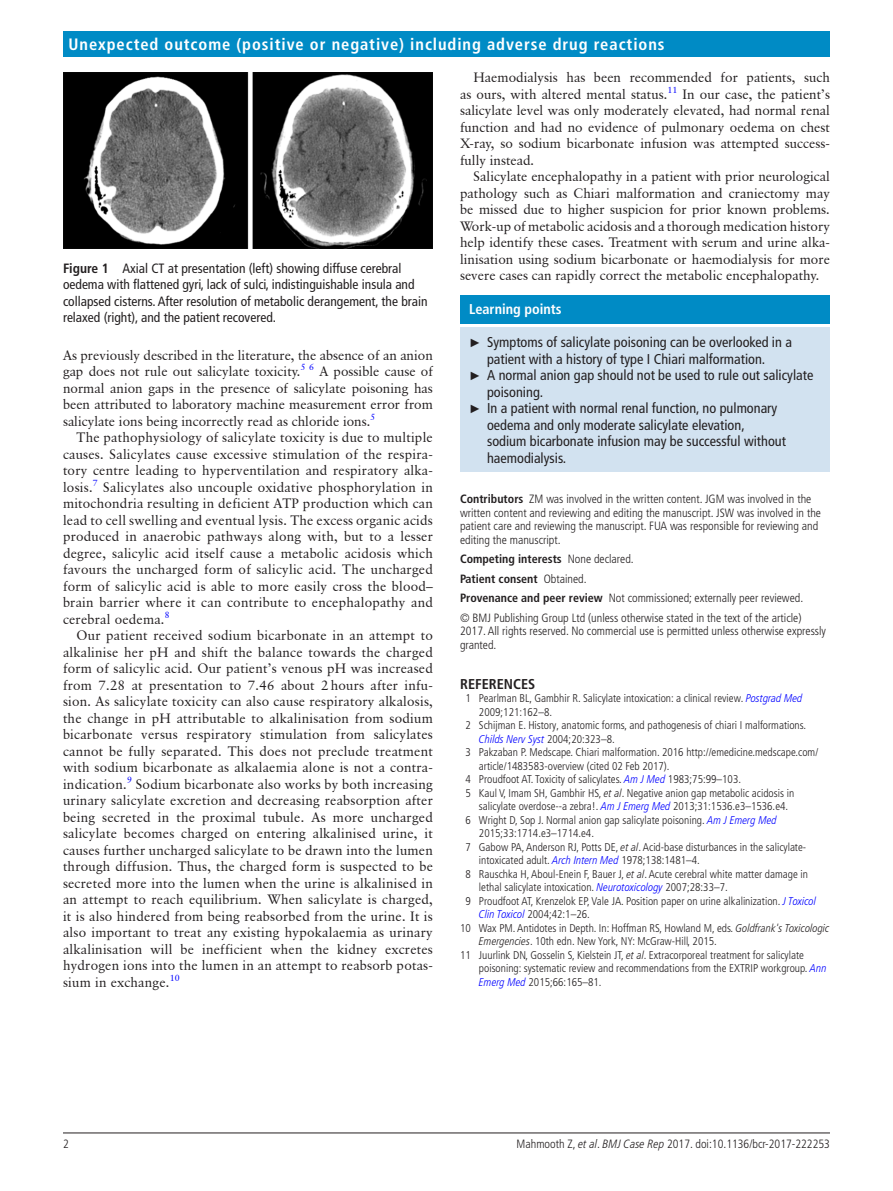
<style>
.page{position:relative;width:893px;height:1191px;background:#fff}
.page>*{position:absolute;margin:0;border:0;box-sizing:border-box;transform-origin:0 0}
.t1{font:700 condensed 16.5px "Frutiger LT Pro";letter-spacing:.055em;color:#fff}
.t2{font:condensed 14.25px "Frutiger LT Pro";color:#231f20}
.t3{font:700 condensed 14.25px "Frutiger LT Pro";color:#fff}
.t4{font:700 condensed 14.25px "Frutiger LT Std";color:#231f20}
.t5{font:13.5px/16.5px "Classical Garamond BT";color:#231f20;text-align:justify}
.t6{font:condensed 13.5px/16.5px "Frutiger LT Pro";color:#231f20}
.t7{font:300 condensed 12px/13.5px "Frutiger LT Pro";color:#231f20}
.t8{font:300 condensed 11.25px "Frutiger LT Pro";color:#231f20}
.t9{font:italic 300 condensed 11.25px "Frutiger LT Pro";color:#00f}
.s1{font-weight:700}
.s2{font-family:"Arial";font-stretch:normal;font-size:12px}
.s3{font-style:italic;color:#00f}
.s4{font-style:normal;color:#231f20}
.s5{font-style:italic}
</style>
<div class="page">
<hr style="left:63px;top:1132px;width:767px;height:1px;background:#231f20">
<div style="left:63px;top:31px;width:767px;height:25px;background:#008bc5"></div>
<div style="left:460px;top:295px;width:370px;height:28px;background:#008bc5"></div>
<div style="left:460px;top:327px;width:370px;height:145px;background:#d2e2f0"></div>
<img style="left:63px;top:72px;width:370px;height:177px">
<p class="t1" style="left:69px;top:34px;width:597px">Unexpected outcome (positive or negative) including adverse drug reactions</p>
<p class="t6" style="left:63px;top:260px;width:366px"><span class="s1">Figure 1</span> Axial CT at presentation (left) showing diffuse cerebral oedema with flattened gyri, lack of sulci, indistinguishable insula and collapsed cisterns. After resolution of metabolic derangement, the brain relaxed (right), and the patient recovered.</p>
<p class="t5" style="left:63px;top:346px;width:371px">As previously described in the literature, the absence of an anion gap does not rule out salicylate toxicity.<sup>5</sup> <sup>6</sup> A possible cause of normal anion gaps in the presence of salicylate poisoning has been attributed to laboratory machine measurement error from salicylate ions being incorrectly read as chloride ions.<sup>5</sup></p>
<p class="t5" style="left:63px;top:429px;width:371px;text-indent:14px">The pathophysiology of salicylate toxicity is due to multiple causes. Salicylates cause excessive stimulation of the respira&shy;tory centre leading to hyperventilation and respiratory alka&shy;losis.<sup>7</sup> Salicylates also uncouple oxidative phosphorylation in mitochondria resulting in deficient ATP production which can lead to cell swelling and eventual lysis. The excess organic acids produced in anaerobic pathways along with, but to a lesser degree, salicylic acid itself cause a metabolic acidosis which favours the uncharged form of salicylic acid. The uncharged form of salicylic acid is able to more easily cross the blood– brain barrier where it can contribute to encephalopathy and cerebral oedema.<sup>8</sup></p>
<p class="t5" style="left:63px;top:627px;width:371px;text-indent:14px">Our patient received sodium bicarbonate in an attempt to alkalinise her pH and shift the balance towards the charged form of salicylic acid. Our patient’s venous pH was increased from 7.28 at presentation to 7.46 about 2 hours after infu&shy;sion. As salicylate toxicity can also cause respiratory alkalosis, the change in pH attributable to alkalinisation from sodium bicarbonate versus respiratory stimulation from salicylates cannot be fully separated. This does not preclude treatment with sodium bicarbonate as alkalaemia alone is not a contra&shy;indication.<sup>9</sup> Sodium bicarbonate also works by both increasing urinary salicylate excretion and decreasing reabsorption after being secreted in the proximal tubule. As more uncharged salicylate becomes charged on entering alkalinised urine, it causes further uncharged salicylate to be drawn into the lumen through diffusion. Thus, the charged form is suspected to be secreted more into the lumen when the urine is alkalinised in an attempt to reach equilibrium. When salicylate is charged, it is also hindered from being reabsorbed from the urine. It is also important to treat any existing hypokalaemia as urinary alkalinisation will be inefficient when the kidney excretes hydrogen ions into the lumen in an attempt to reabsorb potas&shy;sium in exchange.<sup>10</sup></p>
<p class="t5" style="left:460px;top:69px;width:371px;text-indent:14px">Haemodialysis has been recommended for patients, such as ours, with altered mental status.<sup>11</sup> In our case, the patient’s salicylate level was only moderately elevated, had normal renal function and had no evidence of pulmonary oedema on chest X-ray, so sodium bicarbonate infusion was attempted success&shy;fully instead.</p>
<p class="t5" style="left:460px;top:168px;width:371px;text-indent:14px">Salicylate encephalopathy in a patient with prior neurological pathology such as Chiari malformation and craniectomy may be missed due to higher suspicion for prior known problems.<br>Work-up of metabolic acidosis and a thorough medication history help identify these cases. Treatment with serum and urine alka&shy;linisation using sodium bicarbonate or haemodialysis for more severe cases can rapidly correct the metabolic encephalopathy.</p>
<p class="t3" style="left:469px;top:301px;width:94px">Learning points</p>
<p class="t2" style="left:469px;top:334px;width:324px"><span class="s2">►</span> Symptoms of salicylate poisoning can be overlooked in a</p>
<p class="t2" style="left:487px;top:350px;width:280px">patient with a history of type I Chiari malformation.</p>
<p class="t2" style="left:469px;top:367px;width:346px"><span class="s2">►</span> A normal anion gap should not be used to rule out salicylate</p>
<p class="t2" style="left:487px;top:383px;width:58px">poisoning.</p>
<p class="t2" style="left:469px;top:400px;width:310px"><span class="s2">►</span> In a patient with normal renal function, no pulmonary</p>
<p class="t2" style="left:487px;top:416px;width:259px">oedema and only moderate salicylate elevation,</p>
<p class="t2" style="left:487px;top:433px;width:300px">sodium bicarbonate infusion may be successful without</p>
<p class="t2" style="left:487px;top:449px;width:81px">haemodialysis.</p>
<p class="t7" style="left:460px;top:492px;width:362px"><span class="s1">Contributors</span> ZM was involved in the written content. JGM was involved in the written content and reviewing and editing the manuscript. JSW was involved in the patient care and reviewing the manuscript. FUA was responsible for reviewing and editing the manuscript.</p>
<p class="t7" style="left:460px;top:549px;width:345px;line-height:19.5px"><span class="s1">Competing interests</span> None declared.<br><span class="s1">Patient consent</span> Obtained.<br><span class="s1">Provenance and peer review</span> Not commissioned; externally peer reviewed. © BMJ Publishing Group Ltd (unless otherwise stated in the text of the article)</p>
<p class="t7" style="left:460px;top:624px;width:367px">2017. All rights reserved. No commercial use is permitted unless otherwise expressly granted.</p>
<p class="t4" style="left:460px;top:675px;width:77px">REFERENCES</p>
<p class="t8" style="left:465px;top:692px;width:338px">1 Pearlman BL, Gambhir R. Salicylate intoxication: a clinical review. <span class="s3">Postgrad Med</span></p>
<p class="t8" style="left:479px;top:705px;width:75px">2009;121:162–8.</p>
<p class="t8" style="left:465px;top:719px;width:342px">2 Schijman E. History, anatomic forms, and pathogenesis of chiari I malformations.</p>
<p class="t9" style="left:479px;top:732px;width:137px">Childs Nerv Syst <span class="s4">2004;20:323–8.</span></p>
<p class="t8" style="left:465px;top:746px;width:354px">3 Pakzaban P. Medscape. Chiari malformation. 2016 http://emedicine.medscape.com/</p>
<p class="t8" style="left:479px;top:759px;width:192px">article/1483583-overview (cited 02 Feb 2017).</p>
<p class="t8" style="left:465px;top:773px;width:277px">4 Proudfoot AT. Toxicity of salicylates. <span class="s3">Am J Med</span> 1983;75:99–103.</p>
<p class="t8" style="left:465px;top:786px;width:330px">5 Kaul V, Imam SH, Gambhir HS, <span class="s5">et al</span>. Negative anion gap metabolic acidosis in</p>
<p class="t8" style="left:479px;top:800px;width:311px">salicylate overdose--a zebra!. <span class="s3">Am J Emerg Med</span> 2013;31:1536.e3–1536.e4.</p>
<p class="t8" style="left:465px;top:813px;width:313px">6 Wright D, Sop J. Normal anion gap salicylate poisoning. <span class="s3">Am J Emerg Med</span></p>
<p class="t8" style="left:479px;top:827px;width:117px">2015;33:1714.e3–1714.e4.</p>
<p class="t8" style="left:465px;top:840px;width:342px">7 Gabow PA, Anderson RJ, Potts DE, <span class="s5">et al</span>. Acid-base disturbances in the salicylate-</p>
<p class="t8" style="left:479px;top:854px;width:222px">intoxicated adult. <span class="s3">Arch Intern Med</span> 1978;138:1481–4.</p>
<p class="t8" style="left:465px;top:867px;width:344px">8 Rauschka H, Aboul-Enein F, Bauer J, <span class="s5">et al</span>. Acute cerebral white matter damage in</p>
<p class="t8" style="left:479px;top:881px;width:250px">lethal salicylate intoxication. <span class="s3">Neurotoxicology</span> 2007;28:33–7.</p>
<p class="t8" style="left:465px;top:894px;width:352px">9 Proudfoot AT, Krenzelok EP, Vale JA. Position paper on urine alkalinization. <span class="s3">J Toxicol</span></p>
<p class="t8" style="left:479px;top:908px;width:112px"><span class="s3">Clin Toxicol</span> 2004;42:1–26.</p>
<p class="t8" style="left:460px;top:921px;width:371px">10 Wax PM. Antidotes in Depth. In: Hoffman RS, Howland M, eds. <span class="s5">Goldfrank's Toxicologic</span></p>
<p class="t8" style="left:479px;top:935px;width:239px"><span class="s5">Emergencies</span>. 10th edn. New York, NY: McGraw-Hill, 2015.</p>
<p class="t8" style="left:460px;top:948px;width:345px">11 Juurlink DN, Gosselin S, Kielstein JT, <span class="s5">et al</span>. Extracorporeal treatment for salicylate</p>
<p class="t8" style="left:479px;top:962px;width:349px">poisoning: systematic review and recommendations from the EXTRIP workgroup. <span class="s3">Ann</span></p>
<p class="t8" style="left:479px;top:975px;width:124px"><span class="s3">Emerg Med</span> 2015;66:165–81.</p>
<p class="t7" style="left:63px;top:1136px;width:7px">2</p>
<p class="t7" style="left:517px;top:1136px;width:315px">Mahmooth Z, <span class="s5">et al</span>. <span class="s5">BMJ Case Rep</span> 2017. doi:10.1136/bcr-2017-222253</p>
</div>
